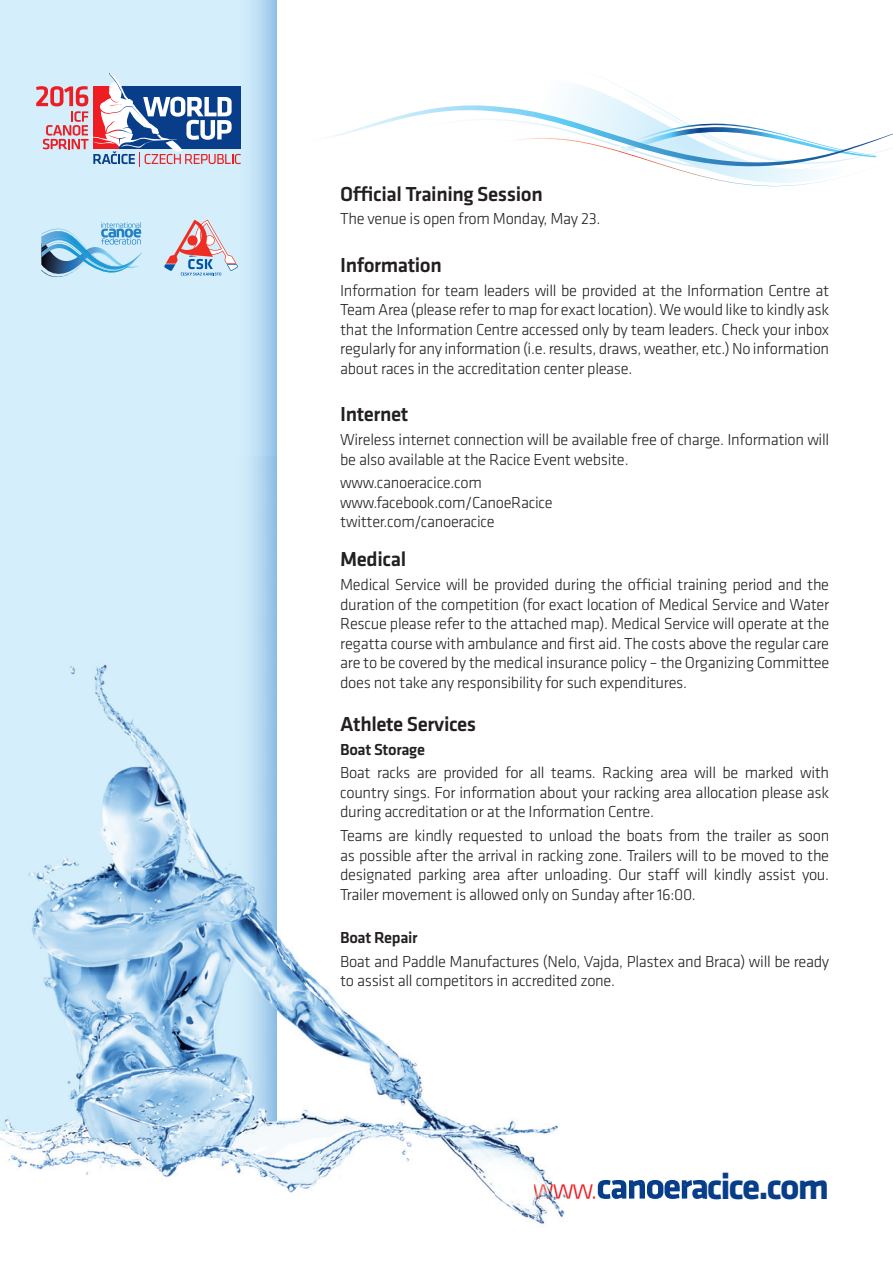
<style>
.page{position:relative;width:893px;height:1263px;background:#fff}
.page>*{position:absolute;margin:0;border:0;box-sizing:border-box;transform-origin:0 0}
.t1{font:700 37.5px "Klavika";letter-spacing:-.05em;color:#083e89}
.t2{font:500 21px "Klavika";letter-spacing:-.02em;color:#231f20}
.t3{font:300 16.5px/19.5px "Klavika";letter-spacing:-.02em;color:#231f20;text-align:justify}
.t4{font:500 16.5px "Klavika";letter-spacing:-.02em;color:#231f20}
.s1{font-weight:300;font-size:30px;color:#ee1d23}
</style>
<div class="page">
<svg style="left:0;top:0;width:276px;height:456px;background:#ceeaf9"></svg>
<svg style="left:324px;top:78px;width:569px;height:109px"></svg>
<img style="left:276px;top:456px;width:39px;height:523px">
<img style="left:496px;top:1120px;width:69px;height:105px">
<img style="left:234px;top:979px;width:262px;height:218px">
<img style="left:0;top:1131px;width:234px;height:47px">
<img style="left:0;top:456px;width:276px;height:675px">
<img style="left:531px;top:1181px;width:34px;height:20px">
<img style="left:534px;top:1184px;width:32px;height:14px">
<img style="left:598px;top:1180px;width:107px;height:19px">
<svg style="left:41px;top:217px;width:101px;height:67px;background:#a2cde6"></svg>
<svg style="left:164px;top:220px;width:74px;height:55px;background:#cfc3ce"></svg>
<svg style="left:36px;top:72px;width:205px;height:95px;background:#a5a6c1"></svg>
<p class="t2" style="left:340px;top:186px;width:204px">Official Training Session</p>
<p class="t3" style="left:340px;top:211px;width:262px">The venue is open from Monday, May 23.</p>
<p class="t2" style="left:340px;top:258px;width:103px">Information</p>
<p class="t3" style="left:340px;top:282px;width:491px">Information for team leaders will be provided at the Information Centre at Team Area (please refer to map for exact location). We would like to kindly ask that the Information Centre accessed only by team leaders. Check your inbox regularly for any information (i.e. results, draws, weather, etc.) No information about races in the accreditation center please.</p>
<p class="t2" style="left:340px;top:407px;width:70px">Internet</p>
<p class="t3" style="left:340px;top:431px;width:490px">Wireless internet connection will be available free of charge. Information will be also available at the Racice Event website.</p>
<p class="t3" style="left:340px;top:474px;width:214px;text-align:left">www.canoeracice.com www.facebook.com/CanoeRacice twitter.com/canoeracice</p>
<p class="t2" style="left:340px;top:552px;width:67px">Medical</p>
<p class="t3" style="left:340px;top:576px;width:491px">Medical Service will be provided during the official training period and the duration of the competition (for exact location of Medical Service and Water Rescue please refer to the attached map). Medical Service will operate at the regatta course with ambulance and first aid. The costs above the regular care are to be covered by the medical insurance policy – the Organizing Committee does not take any responsibility for such expenditures.</p>
<p class="t2" style="left:340px;top:716px;width:138px">Athlete Services</p>
<p class="t4" style="left:340px;top:743px;width:86px">Boat Storage</p>
<p class="t3" style="left:340px;top:764px;width:490px">Boat racks are provided for all teams. Racking area will be marked with country sings. For information about your racking area allocation please ask during accreditation or at the Information Centre.</p>
<p class="t3" style="left:340px;top:827px;width:491px">Teams are kindly requested to unload the boats from the trailer as soon as possible after the arrival in racking zone. Trailers will to be moved to the designated parking area after unloading. Our staff will kindly assist you.<br>Trailer movement is allowed only on Sunday after 16:00.</p>
<p class="t4" style="left:340px;top:931px;width:79px">Boat Repair</p>
<p class="t3" style="left:340px;top:953px;width:490px">Boat and Paddle Manufactures (Nelo, Vajda, Plastex and Braca) will be ready to assist all competitors in accredited zone.</p>
<h1 class="t1" style="left:533px;top:1172px;width:298px"><span class="s1">www.</span>canoeracice.com</h1>
</div>
